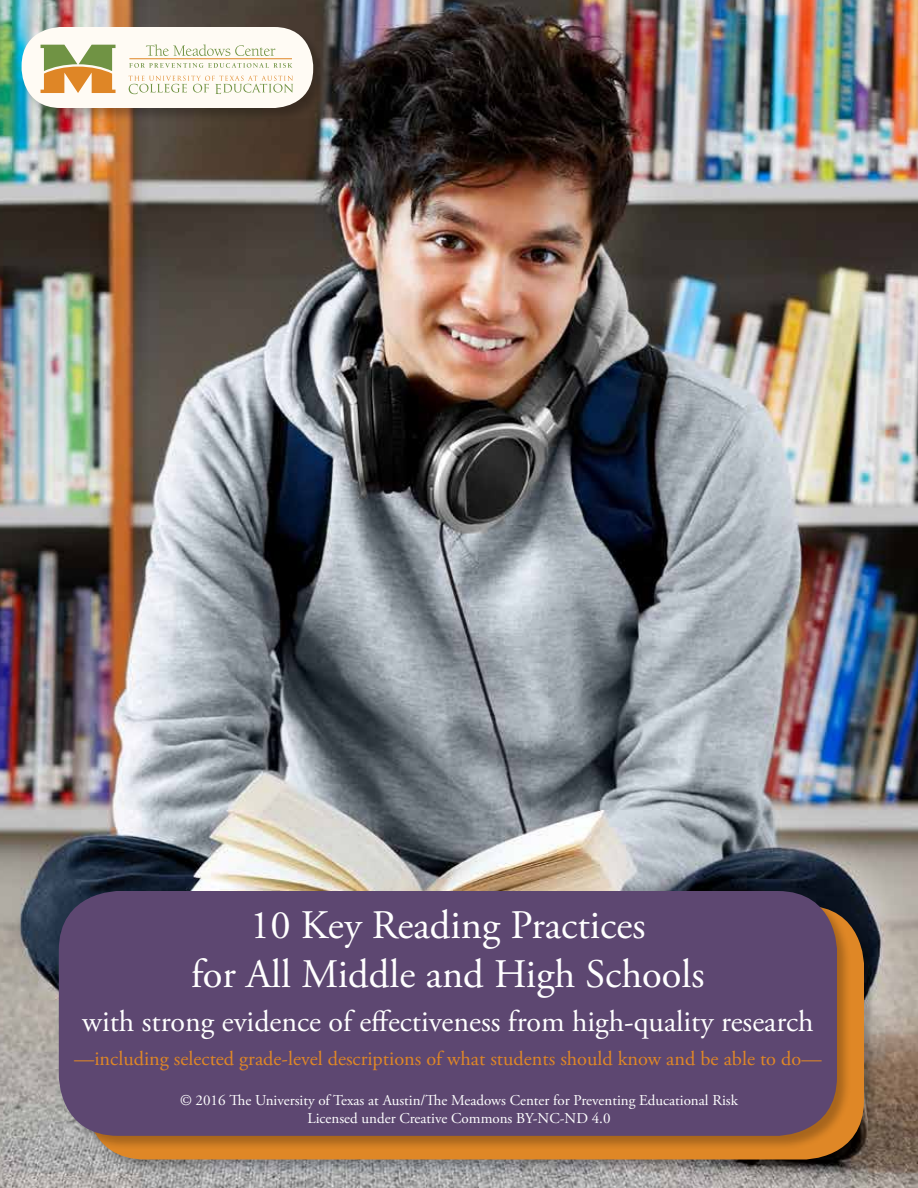
<style>
.page{position:relative;width:918px;height:1188px;background:#fff}
.page>*{position:absolute;margin:0;border:0;box-sizing:border-box;transform-origin:0 0}
.t1{font:40.5px/48.6px "Adobe Garamond Pro";color:#fff;text-align:center}
.t2{font:30px "Adobe Garamond Pro";color:#fff}
.t3{font:20.25px "Adobe Garamond Pro";color:#df8726}
.t4{font:15px/18px "Adobe Garamond Pro";color:#fff;text-align:center}
</style>
<div class="page">
<img style="left:0;top:0;width:918px;height:1188px">
<div style="left:21px;top:26px;width:307px;height:97px;background:#000;opacity:.25"></div>
<div style="left:22px;top:27px;width:291px;height:81px;background:#fffbf4;border-radius:39px"></div>
<div style="left:85px;top:905px;width:794px;height:269px;background:#000;opacity:.25"></div>
<div style="left:86px;top:906px;width:778px;height:253px;background:#df8726;border-radius:59px"></div>
<div style="left:58px;top:890px;width:794px;height:260px;background:#000;opacity:.25"></div>
<div style="left:59px;top:891px;width:778px;height:245px;background:#5d4771;border-radius:59px"></div>
<svg style="left:41px;top:45px;width:75px;height:48px"></svg>
<svg style="left:129px;top:63px;width:163px;height:5px"></svg>
<svg style="left:146px;top:44px;width:129px;height:12px"></svg>
<hr style="left:129px;top:59px;width:163px;height:1px;background:#df8626">
<svg style="left:129px;top:76px;width:164px;height:18px"></svg>
<h1 class="t1" style="left:191px;top:905px;width:515px">10 Key Reading Practices<br>for All Middle and High Schools</h1>
<h2 class="t2" style="left:82px;top:1010px;width:733px">with strong evidence of effectiveness from high-quality research</h2>
<h3 class="t3" style="left:74px;top:1050px;width:749px">—including selected grade-level descriptions of what students should know and be able to do—</h3>
<p class="t4" style="left:180px;top:1092px;width:559px">© 2016 The University of Texas at Austin/The Meadows Center for Preventing Educational Risk<br>Licensed under Creative Commons BY-NC-ND 4.0</p>
</div>
